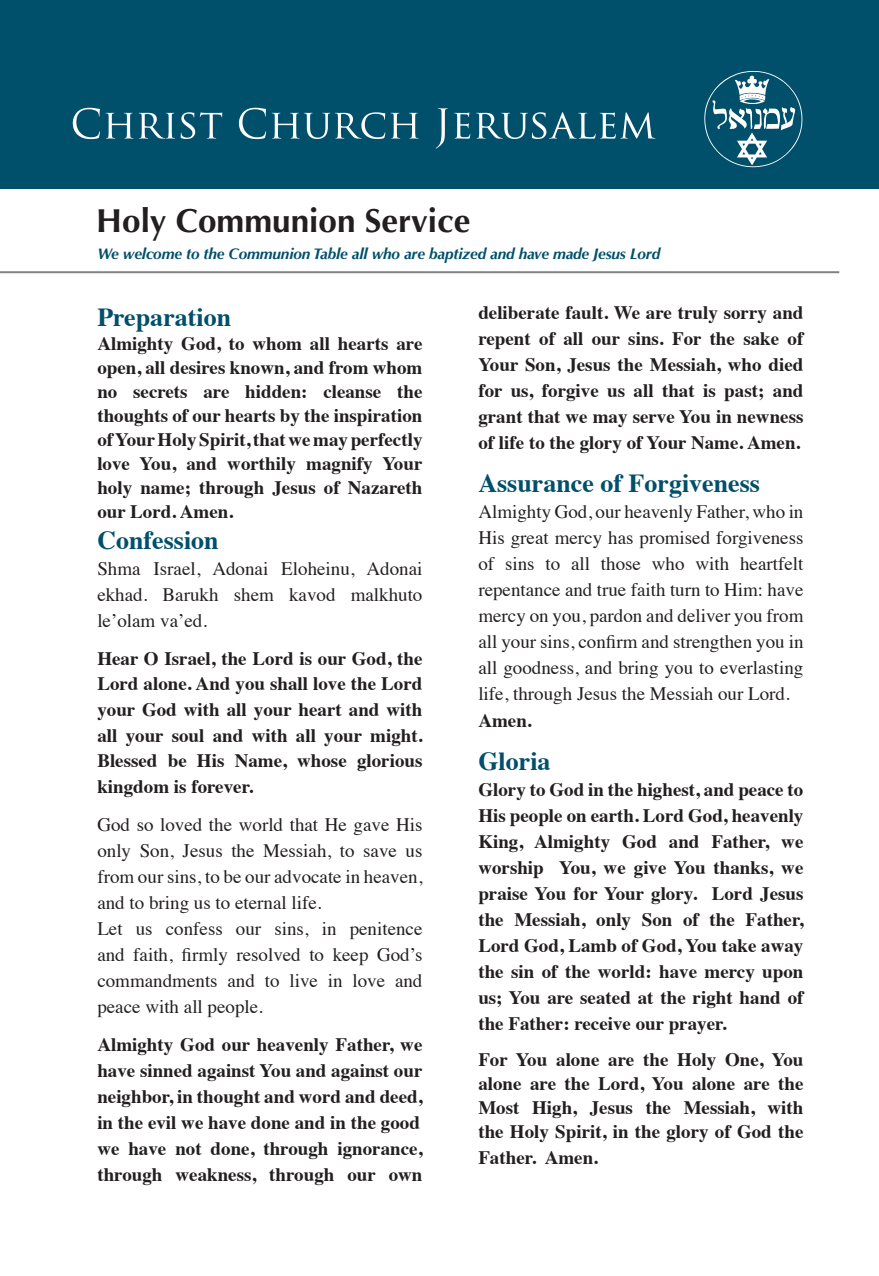
<style>
.page{position:relative;width:879px;height:1276px;background:#fff}
.page>*{position:absolute;margin:0;border:0;box-sizing:border-box;transform-origin:0 0}
.t1{font:700 33.4px "Optima";color:#231f20}
.t2{font:700 26px "Times";color:#004f6b}
.t3{font:700 19px/26px "Times";color:#231f20}
.t4{font:19px/26px "Times";color:#231f20}
.t5{font:italic 700 15.4px "Optima";letter-spacing:-.01em;color:#004f6b}
</style>
<div class="page">
<div style="left:0;top:0;width:879px;height:189px;background:#004f6b"></div>
<svg style="left:73px;top:108px;width:582px;height:40px"></svg>
<hr style="left:0;top:271px;width:839px;height:2px;background:#808285">
<svg style="left:704px;top:71px;width:98px;height:96px"></svg>
<p class="t1" style="left:96px;top:201px;width:376px">Holy Communion Service</p>
<p class="t5" style="left:97px;top:244px;width:564px">We welcome to the Communion Table all who are baptized and have made Jesus Lord</p>
<p class="t2" style="left:97px;top:292px;width:135px">Preparation</p>
<p class="t3" style="left:97px;top:329px;width:327px;line-height:24px">Almighty God, to whom all hearts are open, all desires known, and from whom</p>
<p class="t3" style="left:397px;top:376px;width:27px">the</p>
<p class="t3" style="left:245px;top:376px;width:64px">hidden:</p>
<p class="t3" style="left:323px;top:376px;width:60px">cleanse</p>
<p class="t3" style="left:133px;top:376px;width:56px">secrets</p>
<p class="t3" style="left:97px;top:376px;width:22px">no</p>
<p class="t3" style="left:97px;top:400px;width:327px">thoughts of our hearts by the inspiration</p>
<p class="t3" style="left:97px;top:424px;width:327px">ofYourHolySpirit,thatwemayperfectly</p>
<p class="t3" style="left:382px;top:448px;width:42px">Your</p>
<p class="t3" style="left:203px;top:376px;width:28px">are</p>
<p class="t3" style="left:140px;top:448px;width:38px">You,</p>
<p class="t3" style="left:227px;top:448px;width:70px">worthily</p>
<p class="t3" style="left:306px;top:448px;width:68px">magnify</p>
<p class="t3" style="left:97px;top:449px;width:327px;line-height:24px">love<br>holy name; through Jesus of Nazareth our Lord. Amen.</p>
<p class="t2" style="left:97px;top:515px;width:123px">Confession</p>
<p class="t4" style="left:366px;top:554px;width:57px">Adonai</p>
<p class="t3" style="left:186px;top:448px;width:32px">and</p>
<p class="t4" style="left:154px;top:554px;width:48px">Israel,</p>
<p class="t4" style="left:281px;top:554px;width:75px">Eloheinu,</p>
<p class="t4" style="left:212px;top:554px;width:57px">Adonai</p>
<p class="t4" style="left:97px;top:554px;width:45px">Shma</p>
<p class="t4" style="left:351px;top:580px;width:73px">malkhuto</p>
<p class="t4" style="left:97px;top:580px;width:111px">ekhad. le’olam va’ed.</p>
<p class="t3" style="left:97px;top:643px;width:327px;text-align:right">Hear O Israel, the Lord is our God, the<br>Lord alone. And you shall love the Lord your God with all your heart and with all your soul and with all your might. glorious</p>
<p class="t4" style="left:289px;top:580px;width:48px">kavod</p>
<p class="t4" style="left:163px;top:580px;width:57px">Barukh</p>
<p class="t4" style="left:234px;top:580px;width:42px">shem</p>
<p class="t3" style="left:197px;top:746px;width:29px">His</p>
<p class="t3" style="left:235px;top:746px;width:54px">Name,</p>
<p class="t3" style="left:97px;top:746px;width:157px">Blessed<br>kingdom is forever.</p>
<p class="t4" style="left:97px;top:810px;width:327px;text-align:right">God so loved the world that He gave His us</p>
<p class="t3" style="left:168px;top:746px;width:20px">be</p>
<p class="t3" style="left:297px;top:746px;width:51px">whose</p>
<p class="t4" style="left:97px;top:836px;width:327px">only<br>from our sins to, be our advocate in heaven,</p>
<p class="t4" style="left:97px;top:888px;width:226px">and to bring us to eternal life.</p>
<p class="t4" style="left:350px;top:914px;width:74px">penitence</p>
<p class="t4" style="left:231px;top:836px;width:25px">the</p>
<p class="t4" style="left:263px;top:836px;width:70px">Messiah,</p>
<p class="t4" style="left:140px;top:836px;width:36px">Son,</p>
<p class="t4" style="left:183px;top:836px;width:42px">Jesus</p>
<p class="t4" style="left:340px;top:836px;width:16px">to</p>
<p class="t4" style="left:363px;top:836px;width:35px">save</p>
<p class="t4" style="left:166px;top:914px;width:58px">confess</p>
<p class="t4" style="left:274px;top:914px;width:36px">sins,</p>
<p class="t4" style="left:322px;top:914px;width:16px">in</p>
<p class="t4" style="left:97px;top:914px;width:27px">Let</p>
<p class="t4" style="left:97px;top:940px;width:327px">and faith, firmly resolved to keep God s’</p>
<p class="t4" style="left:395px;top:966px;width:29px">and</p>
<p class="t4" style="left:136px;top:914px;width:18px">us</p>
<p class="t4" style="left:236px;top:914px;width:27px">our</p>
<p class="t4" style="left:289px;top:966px;width:30px">live</p>
<p class="t4" style="left:352px;top:966px;width:34px">love</p>
<p class="t4" style="left:97px;top:966px;width:167px">commandments peace with all people.</p>
<p class="t3" style="left:97px;top:1029px;width:327px;text-align:justify">Almighty God our heavenly Father, we have sinned against You and against our neighbor in, thought and word and deed, in the evil we have done and in the good</p>
<p class="t3" style="left:337px;top:1133px;width:86px">ignorance,</p>
<p class="t4" style="left:227px;top:966px;width:29px">and</p>
<p class="t4" style="left:328px;top:966px;width:16px">in</p>
<p class="t4" style="left:265px;top:966px;width:16px">to</p>
<p class="t3" style="left:128px;top:1133px;width:39px">have</p>
<p class="t3" style="left:211px;top:1133px;width:45px">done,</p>
<p class="t3" style="left:263px;top:1133px;width:67px">through</p>
<p class="t3" style="left:175px;top:1133px;width:28px">not</p>
<p class="t3" style="left:97px;top:1133px;width:24px">we</p>
<p class="t3" style="left:97px;top:1159px;width:67px">through</p>
<p class="t3" style="left:175px;top:1159px;width:82px">weakness,</p>
<p class="t3" style="left:269px;top:1159px;width:67px">through</p>
<p class="t3" style="left:347px;top:1159px;width:30px">our</p>
<p class="t3" style="left:389px;top:1159px;width:35px">own</p>
<p class="t3" style="left:478px;top:298px;width:327px;text-align:justify">deliberate fault. We are truly sorry and repent of all our sins. For the sake of Your Son, Jesus the Messiah, who died for us, forgive us all that is past; and grant that we may serve You in newness of life to the glory of Your Name. Amen.</p>
<p class="t2" style="left:478px;top:459px;width:283px">Assurance of Forgiveness</p>
<p class="t4" style="left:478px;top:497px;width:327px;text-align:right">Almighty God, our heavenly Father, who in<br>His great mercy has promised forgiveness heartfelt</p>
<p class="t4" style="left:571px;top:549px;width:20px">all</p>
<p class="t4" style="left:478px;top:549px;width:327px">of<br>repentance and true faith turn to Him: have mercy on you, pardon and deliver you from all your sins, confirm and strengthen you in all goodness, and bring you to everlasting life, through Jesus the Messiah our Lord.</p>
<p class="t3" style="left:478px;top:705px;width:55px">Amen.</p>
<p class="t2" style="left:478px;top:736px;width:74px">Gloria</p>
<p class="t3" style="left:478px;top:774px;width:327px">Glory to God in the highest, and peace to</p>
<p class="t3" style="left:478px;top:800px;width:327px">His people on earth. Lord God, heavenly</p>
<p class="t3" style="left:781px;top:826px;width:24px">we</p>
<p class="t4" style="left:505px;top:549px;width:31px">sins</p>
<p class="t4" style="left:601px;top:549px;width:42px">those</p>
<p class="t4" style="left:652px;top:549px;width:34px">who</p>
<p class="t4" style="left:695px;top:549px;width:35px">with</p>
<p class="t4" style="left:545px;top:549px;width:16px">to</p>
<p class="t3" style="left:478px;top:826px;width:46px">King,</p>
<p class="t3" style="left:534px;top:826px;width:77px">Almighty</p>
<p class="t3" style="left:622px;top:826px;width:36px">God</p>
<p class="t3" style="left:669px;top:826px;width:32px">and</p>
<p class="t3" style="left:711px;top:826px;width:59px">Father,</p>
<p class="t3" style="left:478px;top:852px;width:67px">worship</p>
<p class="t3" style="left:559px;top:852px;width:246px">You, we give You thanks, we</p>
<p class="t3" style="left:478px;top:878px;width:220px">praise You for Your glory.</p>
<p class="t3" style="left:712px;top:878px;width:93px">Lord Jesus</p>
<p class="t3" style="left:642px;top:904px;width:32px">Son</p>
<p class="t3" style="left:514px;top:904px;width:73px">Messiah,</p>
<p class="t3" style="left:683px;top:904px;width:17px">of</p>
<p class="t3" style="left:478px;top:904px;width:327px">the<br>Lord God, Lamb of God, You take away the sin of the world: have mercy upon us; You are seated at the right hand of the Father: receive our prayer.</p>
<p class="t3" style="left:725px;top:1044px;width:80px">One, You</p>
<p class="t3" style="left:596px;top:904px;width:36px">only</p>
<p class="t3" style="left:709px;top:904px;width:27px">the</p>
<p class="t3" style="left:745px;top:904px;width:59px">Father,</p>
<p class="t3" style="left:478px;top:1044px;width:70px">For You</p>
<p class="t3" style="left:478px;top:1068px;width:327px">alone are the Lord, You alone are the</p>
<p class="t3" style="left:767px;top:1092px;width:37px">with</p>
<p class="t3" style="left:556px;top:1044px;width:45px">alone</p>
<p class="t3" style="left:643px;top:1044px;width:27px">the</p>
<p class="t3" style="left:677px;top:1044px;width:41px">Holy</p>
<p class="t3" style="left:608px;top:1044px;width:28px">are</p>
<p class="t3" style="left:532px;top:1092px;width:46px">High,</p>
<p class="t3" style="left:683px;top:1092px;width:73px">Messiah,</p>
<p class="t3" style="left:478px;top:1093px;width:326px;line-height:24px">Most<br>the Holy Spirit, in the glory of God the</p>
<p class="t3" style="left:478px;top:1142px;width:121px">Father. Amen.</p>
<p class="t3" style="left:590px;top:1092px;width:45px">Jesus</p>
<p class="t3" style="left:645px;top:1092px;width:27px">the</p>
</div>
